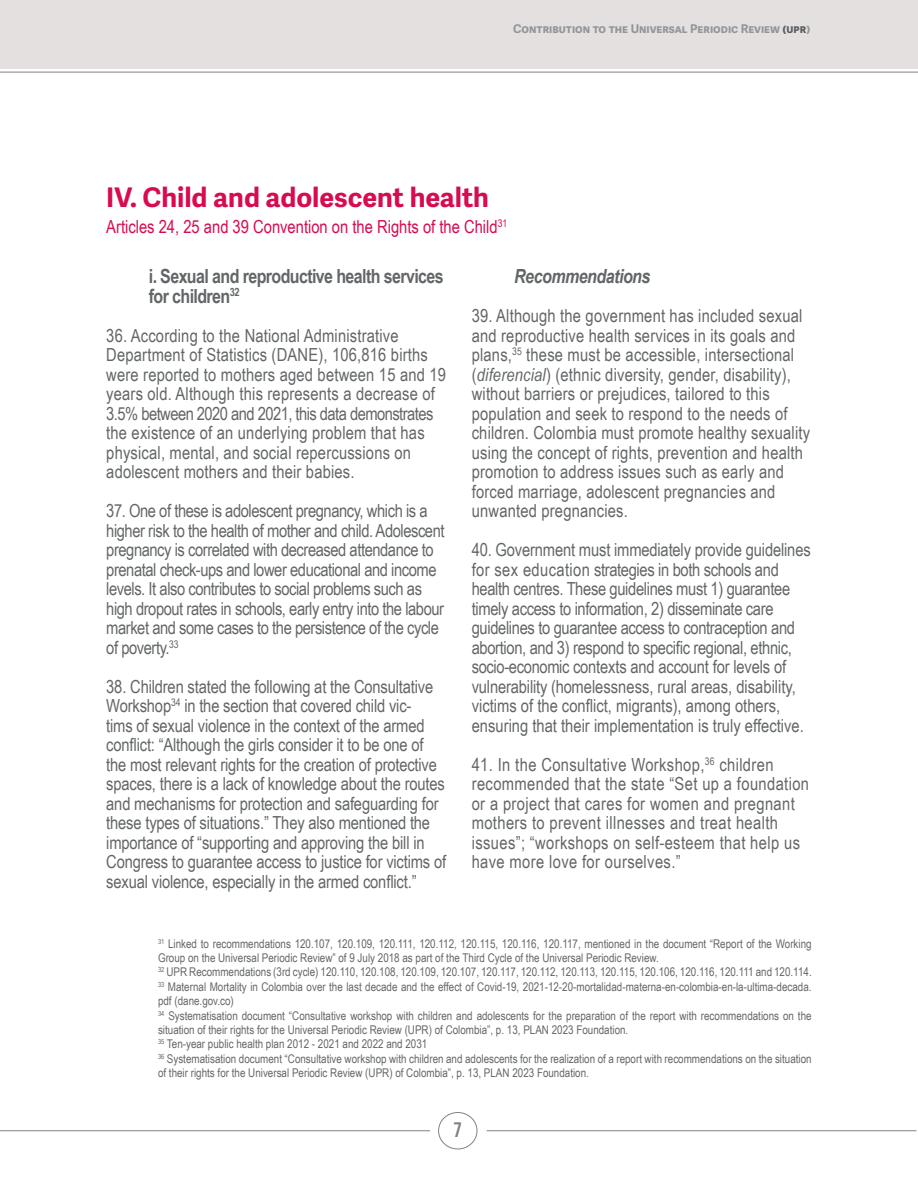
<style>
.page{position:relative;width:918px;height:1188px;background:#fff}
.page>*{position:absolute;margin:0;border:0;box-sizing:border-box;transform-origin:0 0}
.t1{font:700 27px "Adelle Sans";color:#d70b50}
.t2{font:21px "Bebas Neue";color:#828183}
.t3{font:700 19.5px/19.5px "Arial Narrow";letter-spacing:-.03em;color:#636668}
.t4{font:italic 700 19.5px "Arial Narrow";letter-spacing:-.025em;color:#636668}
.t5{font:18px/19.5px "Arial Narrow";letter-spacing:-.01em;color:#636668}
.t6{font:18px/19.5px "Arial Narrow";letter-spacing:.01em;color:#636668}
.t7{font:18px/19.5px "Arial Narrow";letter-spacing:.02em;color:#636668}
.t8{font:18px "Arial Narrow";color:#d70b50}
.t9{font:12px/14.4px "Arial Narrow";color:#636668}
.t10{font:700 12px "Adelle Sans";color:#939598}
.s1{color:#5c5c5f}
.s2{font-style:italic}
</style>
<div class="page">
<div style="left:0;top:0;width:918px;height:68px;background:#e4e0e0"></div>
<div style="left:438px;top:1112px;width:39px;height:37px;border:1px solid #828183;border-radius:50%"></div>
<hr style="left:0;top:1130px;width:430px;height:1px;background:#828183">
<hr style="left:0;top:72px;width:918px;height:1px;background:#828183">
<hr style="left:487px;top:1130px;width:429px;height:1px;background:#828183">
<p class="t10" style="left:513px;top:22px;width:299px">Contribution to the Universal Periodic Review <span class="s1">(Upr</span>)</p>
<p class="t1" style="left:106px;top:182px;width:384px">IV. Child and adolescent health</p>
<p class="t8" style="left:106px;top:214px;width:403px">Articles 24, 25 and 39 Convention on the Rights of the Child<sup>31</sup></p>
<p class="t3" style="left:149px;top:266px;width:296px">i. Sexual and reproductive health services for children<sup>32</sup></p>
<p class="t6" style="left:106px;top:325px;width:341px">36. According to the National Administrative Department of Statistics (DANE), 106,816 births were reported to mothers aged between 15 and 19 years old. Although this represents a decrease of 3.5% between 2020 and 2021, this data demonstrates the existence of an underlying problem that has physical, mental, and social repercussions on adolescent mothers and their babies.</p>
<p class="t5" style="left:106px;top:501px;width:340px">37. One of these is adolescent pregnancy, which is a higher risk to the health of mother and child. Adolescent pregnancy is correlated with decreased attendance to prenatal check-ups and lower educational and income levels. It also contributes to social problems such as high dropout rates in schools, early entry into the labour market and some cases to the persistence of the cycle of poverty.<sup>33</sup></p>
<p class="t5" style="left:106px;top:676px;width:341px">38. Children stated the following at the Consultative Workshop<sup>34</sup> in the section that covered child vic-<br>tims of sexual violence in the context of the armed conflict: “Although the girls consider it to be one of the most relevant rights for the creation of protective spaces, there is a lack of knowledge about the routes and mechanisms for protection and safeguarding for these types of situations.” They also mentioned the importance of “supporting and approving the bill in Congress to guarantee access to justice for victims of sexual violence, especially in the armed conflict.”</p>
<p class="t4" style="left:514px;top:262px;width:138px">Recommendations</p>
<p class="t6" style="left:472px;top:306px;width:340px">39. Although the government has included sexual and reproductive health services in its goals and plans,<sup>35</sup> these must be accessible, intersectional (<span class="s2">diferencial</span>) (ethnic diversity, gender, disability), without barriers or prejudices, tailored to this population and seek to respond to the needs of children. Colombia must promote healthy sexuality using the concept of rights, prevention and health promotion to address issues such as early and forced marriage, adolescent pregnancies and unwanted pregnancies.</p>
<p class="t5" style="left:472px;top:540px;width:341px">40. Government must immediately provide guidelines for sex education strategies in both schools and health centres. These guidelines must 1) guarantee timely access to information, 2) disseminate care guidelines to guarantee access to contraception and abortion, and 3) respond to specific regional, ethnic, socio-economic contexts and account for levels of vulnerability (homelessness, rural areas, disability, victims of the conflict, migrants), among others, ensuring that their implementation is truly effective.</p>
<p class="t7" style="left:472px;top:754px;width:339px">41. In the Consultative Workshop,<sup>36</sup> children recommended that the state “Set up a foundation or a project that cares for women and pregnant mothers to prevent illnesses and treat health issues”; “workshops on self-esteem that help us have more love for ourselves.”</p>
<p class="t9" style="left:158px;top:936px;width:655px"><sup>31</sup> Linked to recommendations 120.107, 120.109, 120.111, 120.112, 120.115, 120.116, 120.117, mentioned in the document “Report of the Working<br>Group on the Universal Periodic Review” of 9 July 2018 as part of the Third Cycle of the Universal Periodic Review.</p>
<p class="t9" style="left:158px;top:964px;width:655px"><sup>32</sup> UPR Recommendations (3rd cycle) 120.110, 120.108, 120.109, 120.107, 120.117, 120.112, 120.113, 120.115, 120.106, 120.116, 120.111 and 120.114.</p>
<p class="t9" style="left:158px;top:979px;width:655px"><sup>33</sup> Maternal Mortality in Colombia over the last decade and the effect of Covid-19, 2021-12-20-mortalidad-materna-en-colombia-en-la-ultima-decada. pdf (dane.gov.co)</p>
<p class="t9" style="left:158px;top:1008px;width:655px"><sup>34</sup> Systematisation document “Consultative workshop with children and adolescents for the preparation of the report with recommendations on the situation of their rights for the Universal Periodic Review (UPR) of Colombia”, p. 13, PLAN 2023 Foundation.</p>
<p class="t9" style="left:158px;top:1036px;width:271px"><sup>35</sup> Ten-year public health plan 2012 - 2021 and 2022 and 2031</p>
<p class="t9" style="left:158px;top:1051px;width:655px"><sup>36</sup> Systematisation document “Consultative workshop with children and adolescents for the realization of a report with recommendations on the situation of their rights for the Universal Periodic Review (UPR) of Colombia”, p. 13, PLAN 2023 Foundation.</p>
<p class="t2" style="left:454px;top:1118px;width:10px">7</p>
</div>
